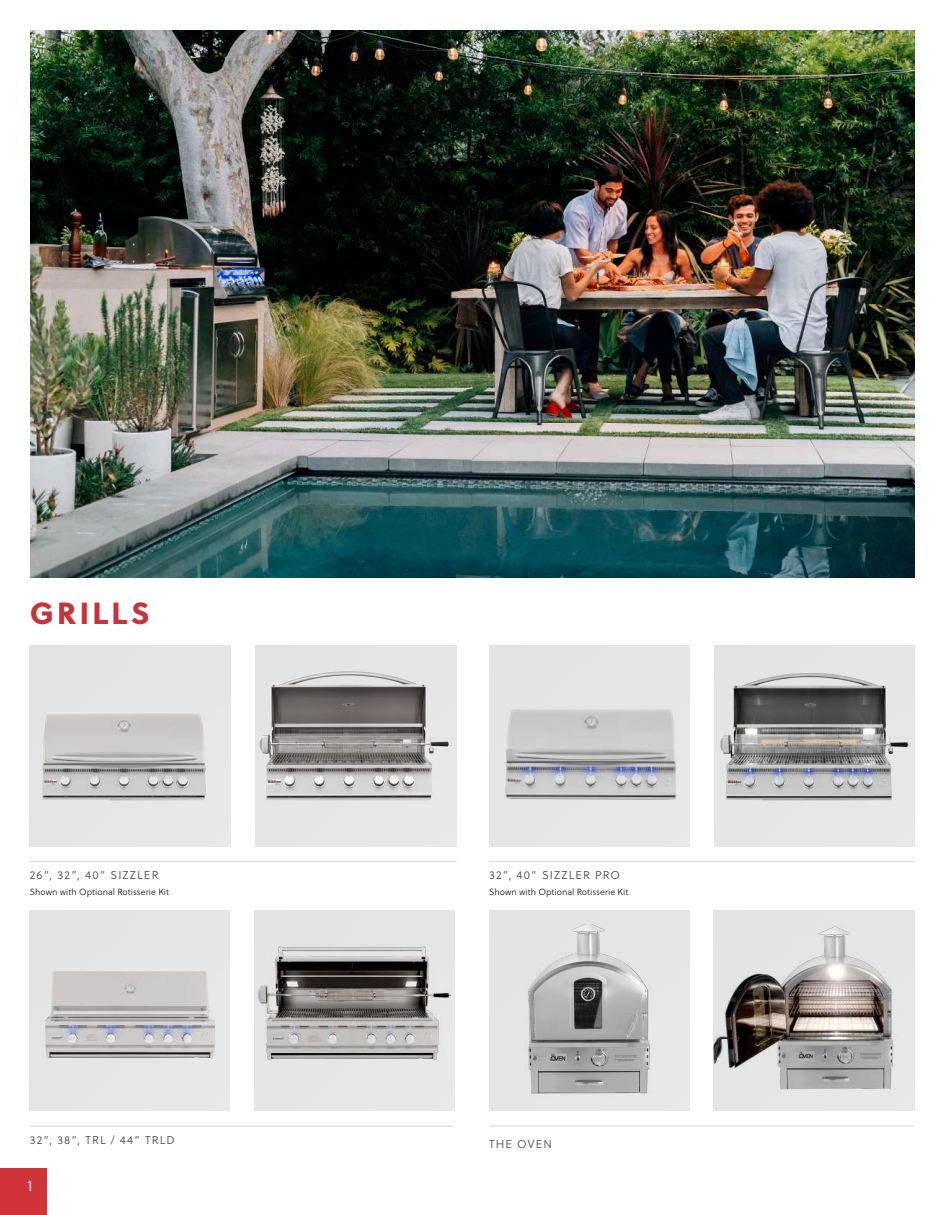
<style>
.page{position:relative;width:945px;height:1215px;background:#fff}
.page>*{position:absolute;margin:0;border:0;box-sizing:border-box;transform-origin:0 0}
.t1{font:30.45px "Soleil Xb";letter-spacing:.11em;color:#c8323a}
.t2{font:15px "Soleil Lt";color:#fff}
.t3{font:11.4px "Soleil Lt";letter-spacing:.1em;color:#4b4c4d}
.t4{font:9px "Soleil Lt";color:#181719}
</style>
<div class="page">
<img style="left:30px;top:30px;width:885px;height:547px">
<img style="left:720px;top:673px;width:191px;height:127px">
<img style="left:504px;top:708px;width:174px;height:92px">
<hr style="left:489px;top:861px;width:425px;height:1px;background:#c7c8ca">
<img style="left:259px;top:672px;width:193px;height:128px">
<img style="left:42px;top:713px;width:164px;height:87px">
<hr style="left:30px;top:861px;width:426px;height:1px;background:#c7c8ca">
<hr style="left:30px;top:1126px;width:425px;height:1px;background:#c7c8ca">
<img style="left:40px;top:961px;width:181px;height:98px">
<img style="left:255px;top:945px;width:195px;height:114px">
<img style="left:520px;top:925px;width:138px;height:172px">
<hr style="left:489px;top:1125px;width:425px;height:2px;background:#c7c8ca">
<img style="left:714px;top:915px;width:192px;height:193px">
<div style="left:0;top:1169px;width:46px;height:46px;background:#cf3439"></div>
<h1 class="t1" style="left:30px;top:589px;width:122px">GRILLS</h1>
<p class="t3" style="left:30px;top:867px;width:130px">26”, 32”, 40” SIZZLER</p>
<p class="t4" style="left:30px;top:885px;width:141px">Shown with Optional Rotisserie Kit</p>
<p class="t3" style="left:489px;top:867px;width:133px">32”, 40” SIZZLER PRO</p>
<p class="t4" style="left:489px;top:885px;width:141px">Shown with Optional Rotisserie Kit</p>
<p class="t3" style="left:30px;top:1132px;width:147px">32”, 38”, TRL / 44” TRLD</p>
<p class="t3" style="left:489px;top:1136px;width:64px">THE OVEN</p>
<h2 class="t2" style="left:27px;top:1175px;width:7px">1</h2>
</div>
